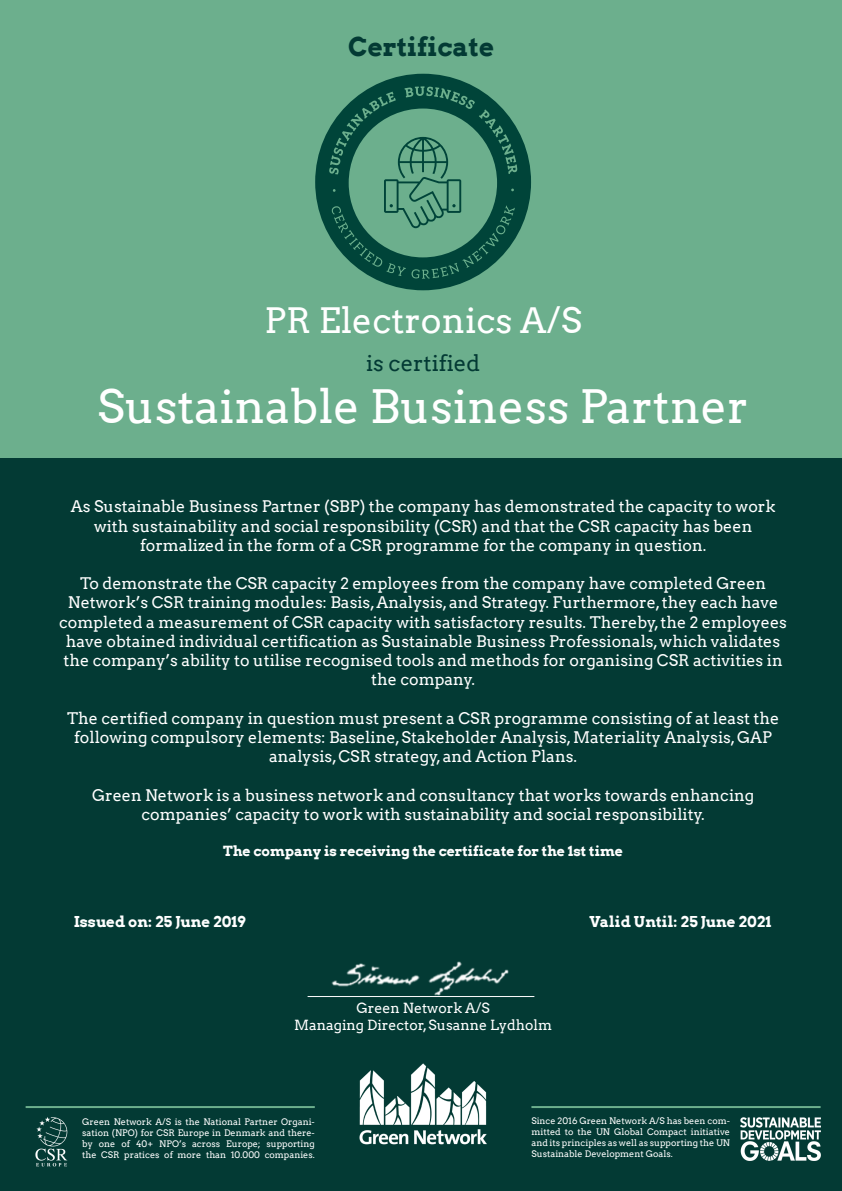
<style>
.page{position:relative;width:842px;height:1191px;background:#fff}
.page>*{position:absolute;margin:0;border:0;box-sizing:border-box;transform-origin:0 0}
.t1{font:46px "Arvo";color:#fff}
.t2{font:35px "Arvo";color:#fff}
.t3{font:700 26px "Arvo";color:#033a34}
.t4{font:22px "Arvo";color:#033a34}
.t5{font:16px/19.2px "Arvo";color:#fff;text-align:center}
.t6{font:700 15px "Arvo";color:#fff}
.t7{font:700 14px "Arvo";color:#fff}
.t8{font:14px/16.8px "Arvo";color:#fff;text-align:center}
.t9{font:9px/10.8px "Arvo";color:#fff;text-align:justify}
</style>
<div class="page">
<div style="left:0;top:458px;width:842px;height:733px;background:#033a34"></div>
<div style="left:0;top:0;width:842px;height:458px;background:#6caf8d"></div>
<div style="left:315px;top:74px;width:216px;height:216px;background:#004439;border-radius:50%"></div>
<svg style="left:329px;top:86px;width:188px;height:193px"></svg>
<hr style="left:26px;top:1106px;width:289px;height:2px;background:#6caf8d">
<hr style="left:531px;top:1106px;width:290px;height:2px;background:#6caf8d">
<hr style="left:308px;top:996px;width:226px;height:1px;background:#fff">
<img style="left:331px;top:961px;width:178px;height:35px">
<img style="left:35px;top:1117px;width:33px;height:50px">
<img style="left:740px;top:1117px;width:81px;height:43px">
<img style="left:359px;top:1063px;width:128px;height:82px">
<h3 class="t3" style="left:348px;top:30px;width:147px">Certificate</h3>
<h2 class="t2" style="left:265px;top:299px;width:319px">PR Electronics A/S</h2>
<h3 class="t4" style="left:366px;top:350px;width:116px">is certified</h3>
<h1 class="t1" style="left:98px;top:379px;width:653px">Sustainable Business Partner</h1>
<p class="t5" style="left:71px;top:497px;width:706px">As Sustainable Business Partner (SBP) the company has demonstrated the capacity to work with sustainability and social responsibility (CSR) and that the CSR capacity has been formalized in the form of a CSR programme for the company in question.</p>
<p class="t5" style="left:59px;top:574px;width:729px">To demonstrate the CSR capacity 2 employees from the company have completed Green Network’s CSR training modules: Basis, Analysis, and Strategy. Furthermore, they each have completed a measurement of CSR capacity with satisfactory results. Thereby, the 2 employees have obtained individual certification as Sustainable Business Professionals, which validates the company’s ability to utilise recognised tools and methods for organising CSR activities in the company.</p>
<p class="t5" style="left:67px;top:708px;width:714px">The certified company in question must present a CSR programme consisting of at least the following compulsory elements: Baseline, Stakeholder Analysis, Materiality Analysis, GAP analysis, CSR strategy, and Action Plans.</p>
<p class="t5" style="left:92px;top:785px;width:664px">Green Network is a business network and consultancy that works towards enhancing companies’ capacity to work with sustainability and social responsibility.</p>
<p class="t7" style="left:223px;top:842px;width:401px">The company is receiving the certificate for the 1st time</p>
<p class="t6" style="left:74px;top:912px;width:173px">Issued on: 25 June 2019</p>
<p class="t6" style="left:589px;top:912px;width:183px">Valid Until: 25 June 2021</p>
<p class="t8" style="left:294px;top:999px;width:259px">Green Network A/S<br>Managing Director, Susanne Lydholm</p>
<p class="t9" style="left:82px;top:1116px;width:234px">Green Network A/S is the National Partner Organi&shy;sation (NPO) for CSR Europe in Denmark and there&shy;by one of 40+ NPO’s across Europe; supporting the CSR pratices of more than 10.000 companies.</p>
<p class="t9" style="left:531px;top:1115px;width:200px">Since 2016 Green Network A/S has been com&shy;mitted to the UN Global Compact initiative and its principles as well as supporting the UN Sustainable Development Goals.</p>
</div>
